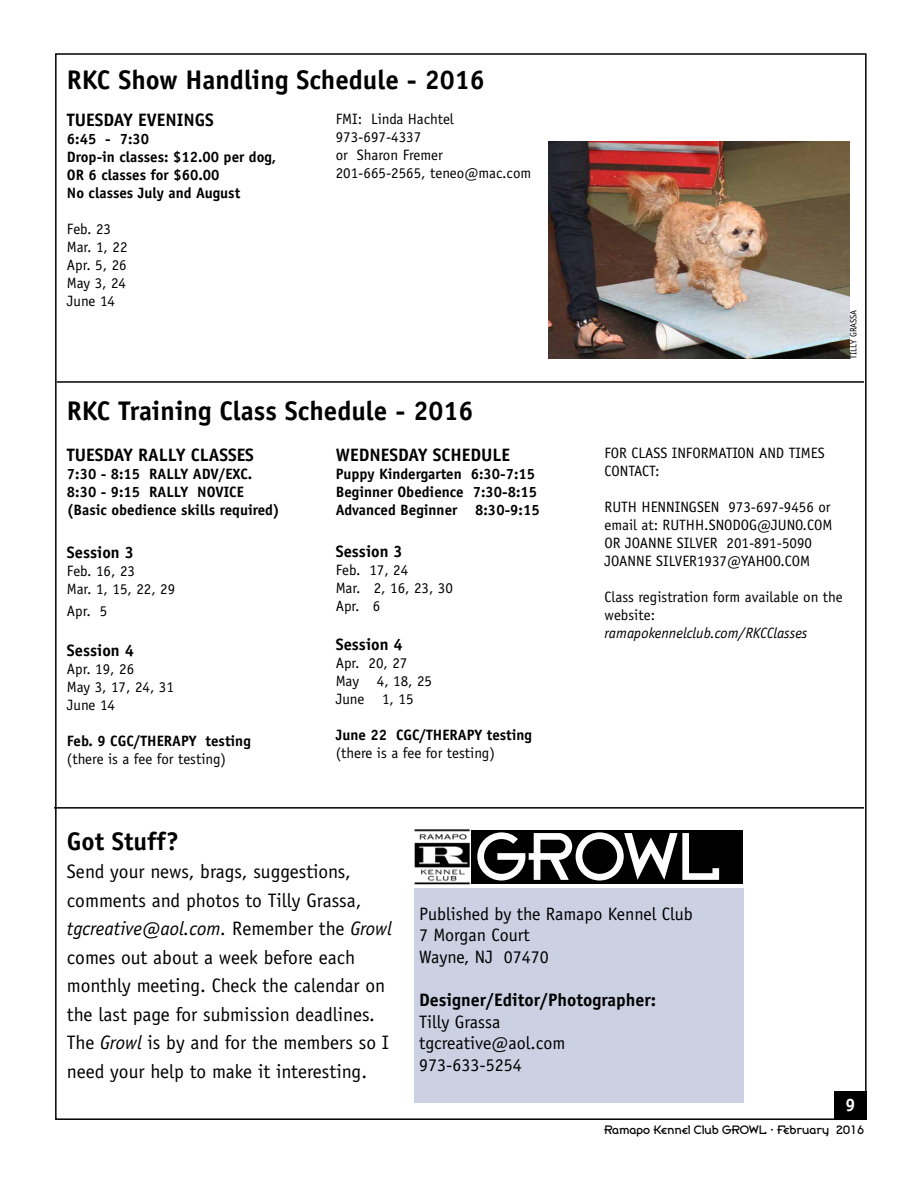
<style>
.page{position:relative;width:918px;height:1188px;background:#fff}
.page>*{position:absolute;margin:0;border:0;box-sizing:border-box;transform-origin:0 0}
.t1{font:66px "Broadband ICG";color:#fff}
.t2{font:700 27px "Officina Sans";color:#000}
.t3{font:700 25.5px "Officina Sans";color:#000}
.t4{font:19.5px/28.5px "Officina Sans";color:#000}
.t5{font:18px/21.6px "Officina Sans";color:#000}
.t6{font:700 18px "Officina Sans";color:#000}
.t7{font:700 18px "Officina Sans";color:#fff}
.t8{font:700 16.5px "Officina Sans";color:#000}
.t9{font:15px/18px "Officina Sans";color:#000}
.t10{font:700 15px/18px "Officina Sans";color:#000}
.t11{font:italic 15px "Officina Sans";color:#000}
.t12{font:12px "Broadband ICG";color:#000}
.t13{font:9px "Officina Sans";color:#000}
.s1{font-style:italic}
</style>
<div class="page">
<div style="left:834px;top:1092px;width:33px;height:28px;background:#000"></div>
<div style="left:414px;top:888px;width:329px;height:215px;background:#cbd0e3"></div>
<img style="left:414px;top:829px;width:58px;height:56px">
<div style="left:472px;top:830px;width:271px;height:54px;background:#000"></div>
<hr style="left:54px;top:807px;width:810px;height:2px;background:#000">
<hr style="left:57px;top:381px;width:807px;height:2px;background:#000">
<img style="left:549px;top:142px;width:300px;height:217px">
<h2 class="t2" style="left:67px;top:63px;width:420px">RKC Show Handling Schedule - 2016</h2>
<p class="t6" style="left:67px;top:109px;width:149px">TUESDAY EVENINGS</p>
<p class="t10" style="left:67px;top:130px;width:211px">6:45 - 7:30<br>Drop-in classes: $12.00 per dog,<br>OR 6 classes for $60.00<br>No classes July and August</p>
<p class="t9" style="left:67px;top:220px;width:62px">Feb. 23<br>Mar. 1, 22<br>Apr. 5, 26<br>May 3, 24<br>June 14</p>
<p class="t9" style="left:336px;top:110px;width:197px">FMI: Linda Hachtel<br>973-697-4337<br>or Sharon Fremer<br>201-665-2565, teneo@mac.com</p>
<h2 class="t2" style="left:67px;top:394px;width:408px">RKC Training Class Schedule - 2016</h2>
<p class="t6" style="left:67px;top:444px;width:189px">TUESDAY RALLY CLASSES</p>
<p class="t10" style="left:67px;top:465px;width:214px">7:30 - 8:15 RALLY ADV/EXC.<br>8:30 - 9:15 RALLY NOVICE (Basic obedience skills required)</p>
<p class="t8" style="left:67px;top:543px;width:68px">Session 3</p>
<p class="t9" style="left:67px;top:562px;width:110px">Feb. 16, 23<br>Mar. 1, 15, 22, 29</p>
<p class="t9" style="left:67px;top:602px;width:42px">Apr. 5</p>
<p class="t8" style="left:67px;top:640px;width:68px">Session 4</p>
<p class="t9" style="left:67px;top:660px;width:108px">Apr. 19, 26<br>May 3, 17, 24, 31<br>June 14</p>
<p class="t10" style="left:67px;top:731px;width:185px">Feb. 9 CGC/THERAPY testing</p>
<p class="t9" style="left:67px;top:750px;width:161px">(there is a fee for testing)</p>
<p class="t6" style="left:336px;top:444px;width:176px">WEDNESDAY SCHEDULE</p>
<p class="t10" style="left:336px;top:465px;width:205px">Puppy Kindergarten 6:30-7:15<br>Beginner Obedience 7:30-8:15<br>Advanced Beginner 8:30-9:15</p>
<p class="t8" style="left:336px;top:541px;width:68px">Session 3</p>
<p class="t9" style="left:336px;top:561px;width:119px">Feb. 17, 24<br>Mar. 2, 16, 23, 30<br>Apr. 6</p>
<p class="t8" style="left:336px;top:634px;width:68px">Session 4</p>
<p class="t9" style="left:336px;top:654px;width:98px">Apr. 20, 27<br>May 4, 18, 25<br>June 1, 15</p>
<p class="t10" style="left:336px;top:726px;width:198px">June 22 CGC/THERAPY testing</p>
<p class="t9" style="left:336px;top:744px;width:161px">(there is a fee for testing)</p>
<p class="t13" style="left:848px;top:359px;width:51px;rotate:-90deg">TILLY GRASSA</p>
<p class="t9" style="left:605px;top:444px;width:222px">FOR CLASS INFORMATION AND TIMES<br>CONTACT:</p>
<p class="t9" style="left:605px;top:498px;width:229px">RUTH HENNINGSEN 973-697-9456 or email at: RUTHH.SNODOG@JUNO.COM<br>OR JOANNE SILVER 201-891-5090<br>JOANNE SILVER1937@YAHOO.COM</p>
<p class="t9" style="left:605px;top:588px;width:240px">Class registration form available on the website:</p>
<p class="t11" style="left:605px;top:625px;width:204px">ramapokennelclub.com/RKCClasses</p>
<h3 class="t3" style="left:67px;top:825px;width:113px">Got Stuff?</h3>
<p class="t4" style="left:67px;top:857px;width:326px">Send your news, brags, suggestions, comments and photos to Tilly Grassa, <span class="s1">tgcreative@aol.com.</span> Remember the <span class="s1">Growl </span>comes out about a week before each monthly meeting. Check the calendar on the last page for submission deadlines.<br>The <span class="s1">Growl</span> is by and for the members so I need your help to make it interesting.</p>
<h1 class="t1" style="left:476px;top:816px;width:247px">GROWL</h1>
<p class="t5" style="left:419px;top:903px;width:275px">Published by the Ramapo Kennel Club<br>7 Morgan Court<br>Wayne, NJ 07470</p>
<p class="t6" style="left:419px;top:989px;width:239px">Designer/Editor/Photographer:</p>
<p class="t5" style="left:419px;top:1011px;width:148px">Tilly Grassa tgcreative@aol.com<br>973-633-5254</p>
<p class="t7" style="left:845px;top:1093px;width:12px">9</p>
<p class="t12" style="left:604px;top:1122px;width:261px">Ramapo Kennel Club GROWL • February 2016</p>
</div>
